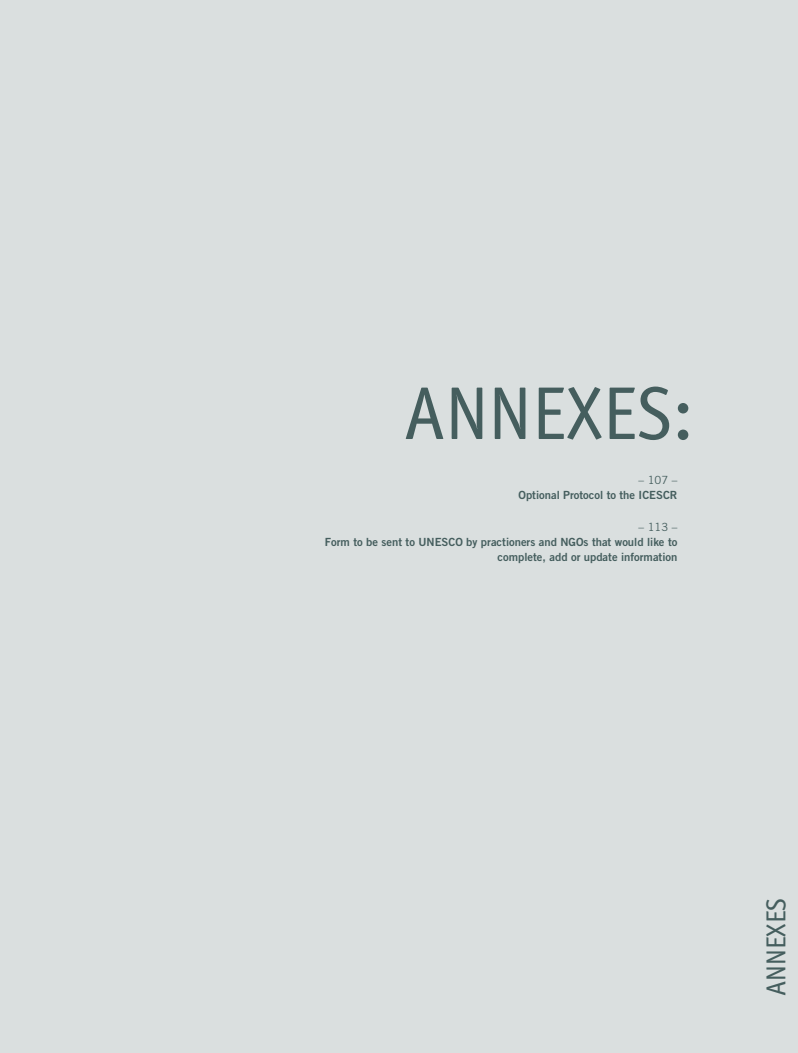
<style>
.page{position:relative;width:798px;height:1053px;background:#fff}
.page>*{position:absolute;margin:0;border:0;box-sizing:border-box;transform-origin:0 0}
.t1{font:75px "Officina Sans Std";color:#455e5e}
.t2{font:27.5px "Officina Sans Std";color:#455e5e}
.t3{font:11.25px/15px "Trade Gothic LT Std Bd 2";color:#455e5e;text-align:right}
.t4{font:11.25px "Trade Gothic LT Std";color:#455e5e}
</style>
<div class="page">
<div style="left:0;top:0;width:797px;height:1052px;background:#dadfdf"></div>
<h1 class="t1" style="left:403px;top:370px;width:41px">ANNE</h1>
<h1 class="t1" style="left:566px;top:370px;width:129px">XES:</h1>
<p class="t4" style="left:638px;top:473px;width:40px">– 107 –</p>
<p class="t3" style="left:518px;top:487px;width:160px">Optional Protocol to the ICESCR</p>
<p class="t4" style="left:638px;top:520px;width:40px">– 113 –</p>
<p class="t3" style="left:325px;top:534px;width:354px">Form to be sent to UNESCO by practioners and NGOs that would like to complete, add or update information</p>
<h2 class="t2" style="left:759px;top:996px;width:100px;rotate:-90deg">ANNEXES</h2>
</div>
